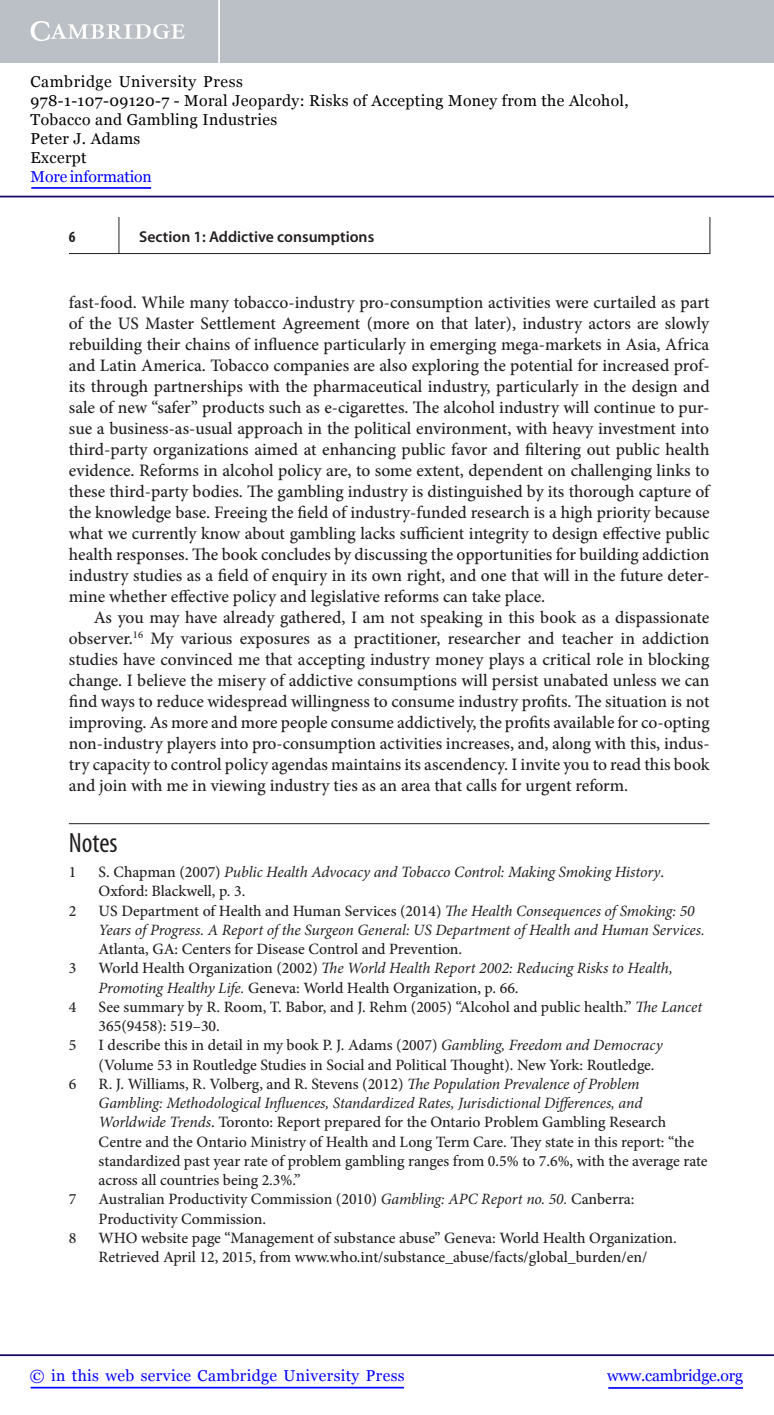
<style>
.page{position:relative;width:774px;height:1415px;background:#fff}
.page>*{position:absolute;margin:0;border:0;box-sizing:border-box;transform-origin:0 0}
.t1{font:condensed 28px "Myriad Pro";color:#231f20}
.t2{font:500 17.5px/21px "Minion Pro";color:#231f20;text-align:justify}
.t3{font:500 15.75px/19.2px "Minion Pro";color:#231f20}
.t4{font:italic 15.75px/19.2px "Minion Pro";letter-spacing:-.01em;color:#231f20}
.t5{font:15.75px/18.9px "Georgia";letter-spacing:.025em;color:#000}
.t6{font:15.75px "Georgia";letter-spacing:.025em;color:#00f}
.t7{font:600 15.75px "Myriad Pro";color:#231f20}
.t8{font:15.75px "Georgia";letter-spacing:-.015em;color:#00f}
.t9{font:15.75px "Georgia";letter-spacing:-.01em;color:#00f}
.t10{font:700 condensed 15.75px "Myriad Pro";color:#231f20}
.s1{font-weight:500;font-style:normal}
.s2{font-weight:400;font-style:italic}
</style>
<div class="page">
<svg style="left:69px;top:217px;width:642px;height:38px"></svg>
<hr style="left:69px;top:823px;width:640px;height:1px;background:#231f20">
<hr style="left:608px;top:1387px;width:135px;height:1px;background:#00f">
<hr style="left:0;top:1354px;width:774px;height:2px;background:#150666">
<hr style="left:31px;top:1386px;width:373px;height:2px;background:#00f">
<div style="left:0;top:0;width:774px;height:63px;background:#bac0c6"></div>
<svg style="left:31px;top:21px;width:154px;height:20px"></svg>
<hr style="left:218px;top:0;width:2px;height:63px;background:#fff">
<hr style="left:0;top:196px;width:774px;height:1px;background:#150666">
<hr style="left:31px;top:187px;width:120px;height:2px;background:#00f">
<p class="t5" style="left:31px;top:73px;width:600px">Cambridge University Press<br>978-1-107-09120-7 - Moral Jeopardy: Risks of Accepting Money from the Alcohol,<br>Tobacco and Gambling Industries<br>Peter J. Adams<br>Excerpt</p>
<p class="t9" style="left:31px;top:167px;width:123px">More information</p>
<p class="t10" style="left:69px;top:231px;width:8px">6</p>
<p class="t7" style="left:139px;top:230px;width:236px">Section 1: Addictive consumptions</p>
<p class="t2" style="left:69px;top:293px;width:642px">fast-food. While many tobacco-industry pro-consumption activities were curtailed as part of the US Master Settlement Agreement (more on that later), industry actors are slowly rebuilding their chains of influence particularly in emerging mega-markets in Asia, Africa and Latin America. Tobacco companies are also exploring the potential for increased prof&shy;its through partnerships with the pharmaceutical industry, particularly in the design and sale of new “safer” products such as e-cigarettes. The alcohol industry will continue to pur&shy;sue a business-as-usual approach in the political environment, with heavy investment into third-party organizations aimed at enhancing public favor and filtering out public health evidence. Reforms in alcohol policy are, to some extent, dependent on challenging links to these third-party bodies. The gambling industry is distinguished by its thorough capture of the knowledge base. Freeing the field of industry-funded research is a high priority because what we currently know about gambling lacks sufficient integrity to design effective public health responses. The book concludes by discussing the opportunities for building addiction industry studies as a field of enquiry in its own right, and one that will in the future deter&shy;mine whether effective policy and legislative reforms can take place.</p>
<p class="t2" style="left:69px;top:608px;width:642px;text-indent:25px">As you may have already gathered, I am not speaking in this book as a dispassionate observer. <sup>16</sup> My various exposures as a practitioner, researcher and teacher in addiction studies have convinced me that accepting industry money plays a critical role in blocking change. I believe the misery of addictive consumptions will persist unabated unless we can find ways to reduce widespread willingness to consume industry profits. The situation is not improving. As more and more people consume addictively, the profits available for co-opting non-industry players into pro-consumption activities increases, and, along with this, indus&shy;try capacity to control policy agendas maintains its ascendency. I invite you to read this book and join with me in viewing industry ties as an area that calls for urgent reform.</p>
<h1 class="t1" style="left:69px;top:833px;width:50px">Notes</h1>
<p class="t3" style="left:69px;top:863px;width:9px">1</p>
<p class="t4" style="left:99px;top:863px;width:567px"><span class="s1">S. Chapman ( 2007 )</span> Public Health Advocacy and Tobacco Control: Making Smoking History <span class="s1">.<br>Oxford : Blackwell , p. 3 .</span></p>
<p class="t3" style="left:69px;top:902px;width:9px">2</p>
<p class="t4" style="left:99px;top:902px;width:608px"><span class="s1">US Department of Health and Human Services ( 2014 )</span> The Health Consequences of Smoking: 50<br>Years of Progress. A Report of the Surgeon General: US Department of Health and Human Services.</p>
<p class="t3" style="left:99px;top:940px;width:365px">Atlanta, GA : Centers for Disease Control and Prevention .</p>
<p class="t3" style="left:69px;top:960px;width:9px">3</p>
<p class="t4" style="left:99px;top:960px;width:575px"><span class="s1">World Health Organi z ation ( 2002 )</span> The World Health Report 2002: Reducing Risks to Health,<br>Promoting Healthy Life. <span class="s1">Geneva : World Health Organization , p. 66 .</span></p>
<p class="t3" style="left:69px;top:998px;width:9px">4</p>
<p class="t3" style="left:99px;top:998px;width:605px">See summary by R. Room , T. Babor , and J. Rehm ( 2005 ) “Alcohol and public health.” <span class="s2">The Lancet<br></span>365 ( 9458 ): 519–30 .</p>
<p class="t3" style="left:69px;top:1037px;width:9px">5</p>
<p class="t3" style="left:99px;top:1037px;width:565px">I describe this in detail in my book P. J. Adams ( 2007 ) <span class="s2">Gambling, Freedom and Democracy </span>(Volume 53 in Routledge Studies in Social and Political Thought). New York : Routledge .</p>
<p class="t3" style="left:69px;top:1075px;width:9px">6</p>
<p class="t3" style="left:99px;top:1075px;width:610px">R. J. Williams, R. Volberg, and R. Stevens (2012) <span class="s2">The Population Prevalence of Problem Gambling: Methodological Influences, Standardized Rates, Jurisdictional Differences, and Worldwide Trends</span> . Toronto: Report prepared for the Ontario Problem Gambling Research Centre and the Ontario Ministry of Health and Long Term Care. They state in this report: “the standardized past year rate of problem gambling ranges from 0.5% to 7.6%, with the average rate across all countries being 2.3%.”</p>
<p class="t3" style="left:69px;top:1191px;width:9px">7</p>
<p class="t3" style="left:99px;top:1191px;width:537px">Australian Productivity Commission (2010) <span class="s2">Gambling: APC Report no. 50.</span> Canberra:<br>Productivity Commission.</p>
<p class="t3" style="left:69px;top:1229px;width:9px">8</p>
<p class="t3" style="left:99px;top:1229px;width:580px">WHO website page “Management of substance abuse” Geneva: World Health Organization.<br>Retrieved April 12, 2015, from www.who.int/substance_abuse/facts/global_burden/en/</p>
<p class="t6" style="left:30px;top:1365px;width:376px">© in this web service Cambridge University Press</p>
<p class="t8" style="left:607px;top:1365px;width:137px">www.cambridge.org</p>
</div>
